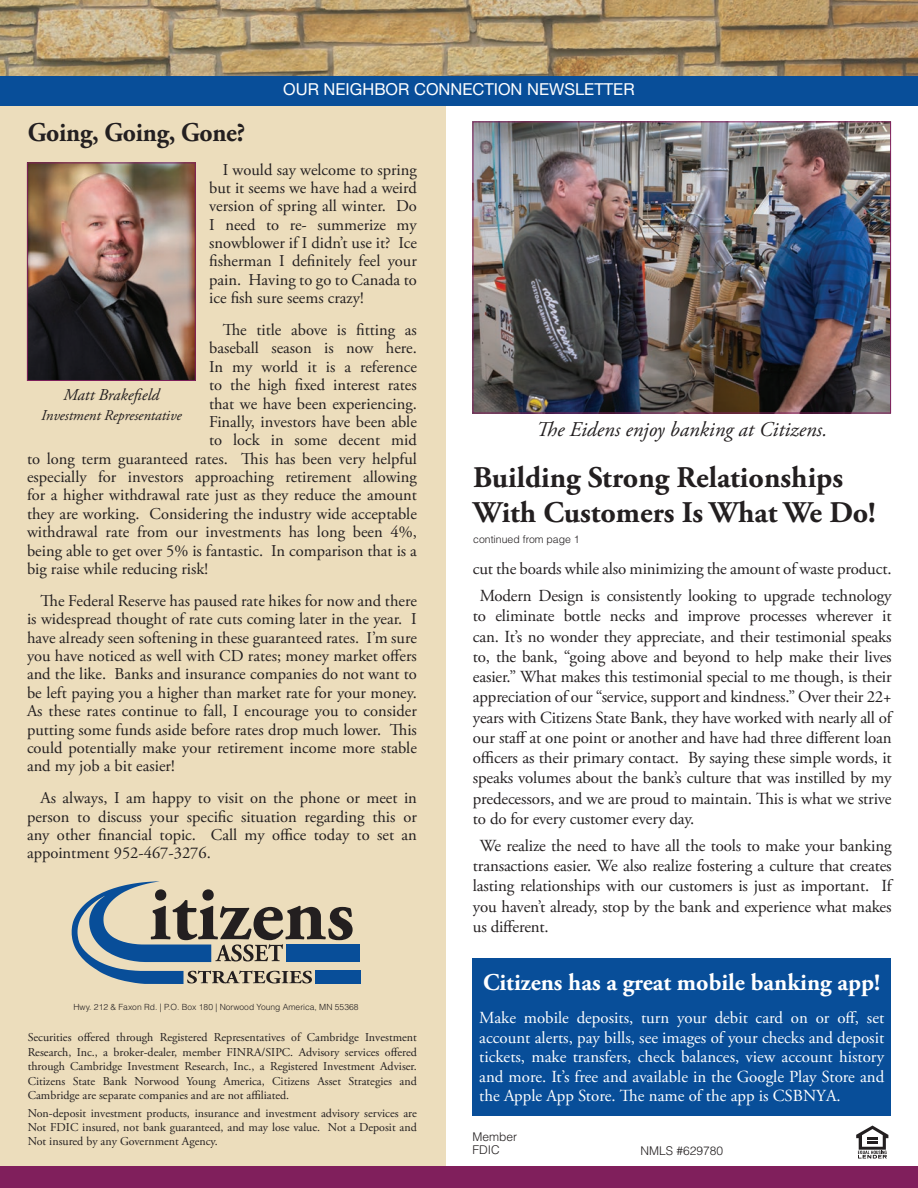
<style>
.page{position:relative;width:918px;height:1188px;background:#fff}
.page>*{position:absolute;margin:0;border:0;box-sizing:border-box;transform-origin:0 0}
.t1{font:700 30px/34.5px "Adobe Garamond Pro";color:#231f20}
.t2{font:700 27px "Adobe Garamond Pro";letter-spacing:-.01em;color:#231f20;scale:.95 1}
.t3{font:700 24px "Adobe Garamond Pro";color:#fff}
.t4{font:italic 21px "Adobe Garamond Pro";color:#231f20}
.t5{font:16.8px/20.2px "Adobe Garamond Pro";letter-spacing:-.01em;color:#231f20;text-align:justify}
.t6{font:16.8px/19.5px "Adobe Garamond Pro";color:#fff;text-align:justify}
.t7{font:16.5px/18.5px "Adobe Garamond Pro";color:#231f20;text-align:justify}
.t8{font:16.5px "Helvetica Neue LT Std";color:#fff}
.t9{font:italic 16.5px "Adobe Garamond Pro";color:#231f20}
.t10{font:italic 15px "Adobe Garamond Pro";letter-spacing:-.005em;color:#231f20}
.t11{font:12px/14.4px "Adobe Garamond Pro";color:#231f20;text-align:justify}
.t12{font:300 12px/13.5px "Helvetica LT Std";color:#231f20}
.t13{font:300 10.5px "Helvetica LT Std";color:#231f20}
.t14{font:300 8.55px "Helvetica LT Std";color:#231f20}
</style>
<div class="page">
<img style="left:475px;top:124px;width:414px;height:287px">
<div style="left:473px;top:122px;width:418px;height:291px;border:1px solid #801f5c"></div>
<div style="left:0;top:106px;width:446px;height:1060px;background:#ecddbc"></div>
<img style="left:0;top:0;width:918px;height:76px">
<div style="left:0;top:76px;width:918px;height:30px;background:#084e99"></div>
<svg style="left:856px;top:1126px;width:32px;height:33px"></svg>
<div style="left:0;top:1166px;width:918px;height:22px;background:#801f5c"></div>
<div style="left:472px;top:958px;width:419px;height:158px;background:#084e99"></div>
<svg style="left:72px;top:881px;width:281px;height:103px"></svg>
<div style="left:315px;top:971px;width:45px;height:13px;background:#084e99"></div>
<div style="left:286px;top:944px;width:74px;height:18px;background:#084e99"></div>
<img style="left:29px;top:165px;width:165px;height:214px">
<div style="left:27px;top:163px;width:169px;height:218px;border:1px solid #801f5c"></div>
<h2 class="t2" style="left:28px;top:117px;width:231px">Going, Going, Gone?</h2>
<p class="t8" style="left:283px;top:80px;width:353px">OUR NEIGHBOR CONNECTION NEWSLETTER</p>
<p class="t7" style="left:209px;top:161px;width:209px;text-indent:13px">I would say welcome to spring but it seems we have had a weird version of spring all winter. Do I need to re- summerize my snowblower if I didn’t use it? Ice fisherman I definitely feel your pain. Having to go to Canada to ice fish sure seems crazy!</p>
<p class="t7" style="left:223px;top:321px;width:196px">The title above is fitting as</p>
<p class="t7" style="left:209px;top:340px;width:209px">baseball season is now here.</p>
<p class="t7" style="left:209px;top:358px;width:209px">In my world it is a reference</p>
<p class="t7" style="left:209px;top:376px;width:209px">to the high fixed interest rates</p>
<p class="t7" style="left:209px;top:395px;width:209px">that we have been experiencing.</p>
<p class="t7" style="left:209px;top:413px;width:209px">Finally, investors have been able</p>
<p class="t7" style="left:209px;top:431px;width:209px">to lock in some decent mid</p>
<p class="t7" style="left:27px;top:450px;width:391px">to long term guaranteed rates. This has been very helpful</p>
<p class="t7" style="left:27px;top:468px;width:391px">especially for investors approaching retirement allowing</p>
<p class="t7" style="left:27px;top:487px;width:391px">for a higher withdrawal rate just as they reduce the amount</p>
<p class="t7" style="left:27px;top:505px;width:391px">they are working. Considering the industry wide acceptable</p>
<p class="t7" style="left:27px;top:523px;width:391px">withdrawal rate from our investments has long been 4%,</p>
<p class="t7" style="left:27px;top:542px;width:391px">being able to get over 5% is fantastic. In comparison that is a</p>
<p class="t7" style="left:27px;top:560px;width:183px">big raise while reducing risk!</p>
<p class="t7" style="left:27px;top:592px;width:391px;text-indent:13px">The Federal Reserve has paused rate hikes for now and there is widespread thought of rate cuts coming later in the year. I have already seen softening in these guaranteed rates. I’m sure you have noticed as well with CD rates; money market offers and the like. Banks and insurance companies do not want to be left paying you a higher than market rate for your money.<br>As these rates continue to fall, I encourage you to consider putting some funds aside before rates drop much lower. This could potentially make your retirement income more stable and my job a bit easier!</p>
<p class="t7" style="left:27px;top:789px;width:391px;text-indent:13px">As always, I am happy to visit on the phone or meet in person to discuss your specific situation regarding this or any other financial topic. Call my office today to set an appointment 952-467-3276.</p>
<p class="t9" style="left:63px;top:385px;width:98px">Matt Brakefield</p>
<p class="t10" style="left:41px;top:407px;width:142px">Investment Representative</p>
<p class="t14" style="left:73px;top:1001px;width:287px">Hwy. 212 &amp; Faxon Rd. | P.O. Box 180 | Norwood Young America, MN 55368</p>
<p class="t11" style="left:28px;top:1031px;width:391px">Securities offered through Registered Representatives of Cambridge Investment Research, Inc., a broker-dealer, member FINRA/SIPC. Advisory services offered through Cambridge Investment Research, Inc., a Registered Investment Adviser.<br>Citizens State Bank Norwood Young America, Citizens Asset Strategies and Cambridge are separate companies and are not affiliated.</p>
<p class="t11" style="left:28px;top:1106px;width:391px">Non-deposit investment products, insurance and investment advisory services are Not FDIC insured, not bank guaranteed, and may lose value. Not a Deposit and Not insured by any Government Agency.</p>
<p class="t4" style="left:536px;top:417px;width:293px">The Eidens enjoy banking at Citizens.</p>
<h1 class="t1" style="left:473px;top:461px;width:404px">Building Strong Relationships<br>With Customers Is What We Do!</h1>
<p class="t13" style="left:473px;top:533px;width:108px">continued from page 1</p>
<p class="t5" style="left:473px;top:556px;width:420px;line-height:27px;text-align:center">cut the boards while also minimizing the amount of waste product.<br>Modern Design is consistently looking to upgrade technology</p>
<p class="t5" style="left:473px;top:606px;width:420px">to eliminate bottle necks and improve processes wherever it can. It’s no wonder they appreciate, and their testimonial speaks to, the bank, “going above and beyond to help make their lives easier.” What makes this testimonial special to me though, is their appreciation of our “service, support and kindness.” Over their 22+ years with Citizens State Bank, they have worked with nearly all of our staff at one point or another and have had three different loan officers as their primary contact. By saying these simple words, it speaks volumes about the bank’s culture that was instilled by my predecessors, and we are proud to maintain. This is what we strive to do for every customer every day.</p>
<p class="t5" style="left:473px;top:836px;width:420px;text-indent:7px">We realize the need to have all the tools to make your banking transactions easier. We also realize fostering a culture that creates lasting relationships with our customers is just as important. If you haven’t already, stop by the bank and experience what makes us different.</p>
<h3 class="t3" style="left:483px;top:969px;width:399px">Citizens has a great mobile banking app!</h3>
<p class="t6" style="left:479px;top:1009px;width:407px">Make mobile deposits, turn your debit card on or off, set account alerts, pay bills, see images of your checks and deposit tickets, make transfers, check balances, view account history and more. It’s free and available in the Google Play Store and the Apple App Store. The name of the app is CSBNYA.</p>
<p class="t12" style="left:473px;top:1130px;width:46px">Member<br>FDIC</p>
<p class="t12" style="left:640px;top:1144px;width:84px">NMLS #629780</p>
</div>
